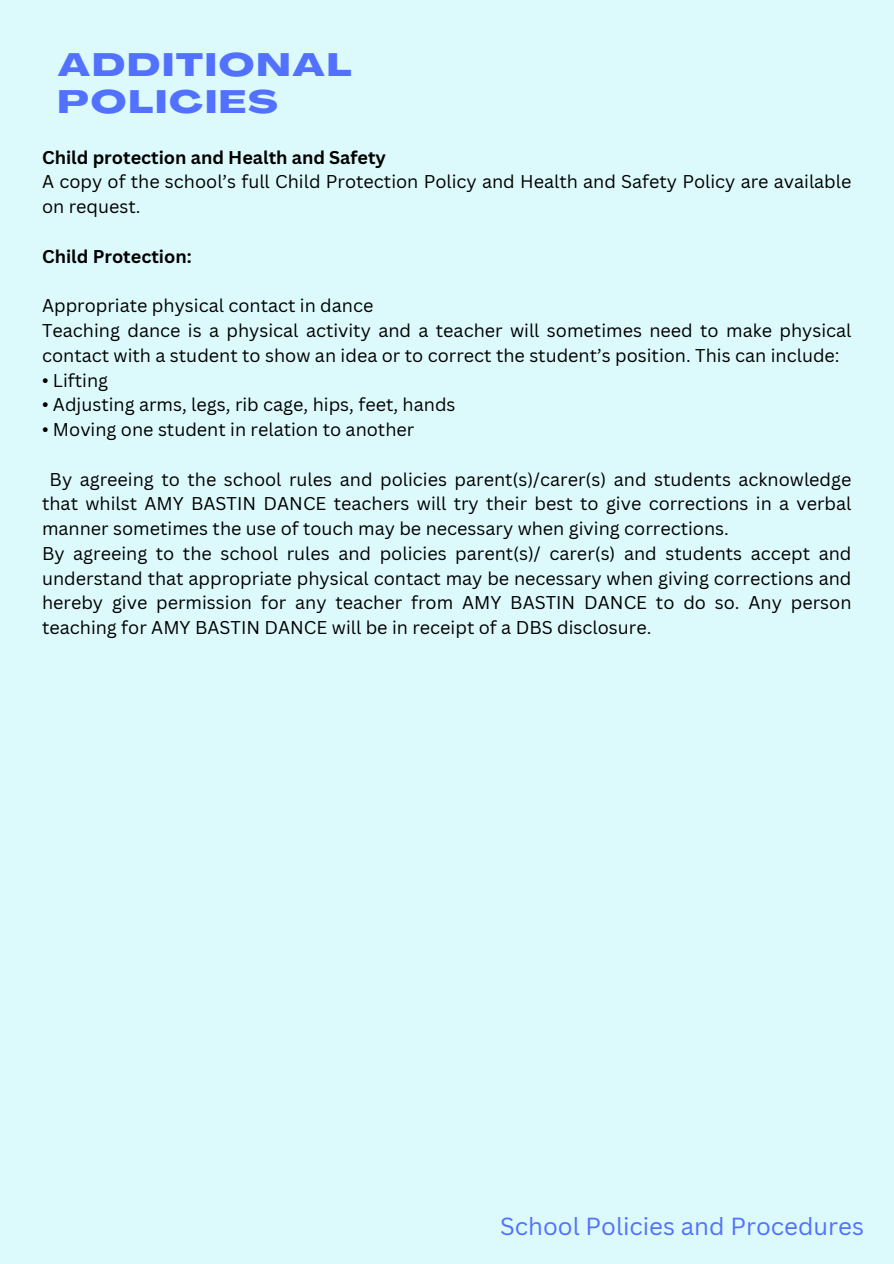
<style>
.page{position:relative;width:894px;height:1264px;background:#fff}
.page>*{position:absolute;margin:0;border:0;box-sizing:border-box;transform-origin:0 0}
.t1{font:800 31.95px/37.2px "Agrandir Grand";letter-spacing:.07em;color:#5271ff}
.t2{font:24px "Canva Sans";color:#5271ff}
.t3{font:18px/24.8px "Canva Sans";color:#000}
.t4{font:700 18px "Canva Sans";color:#000}
</style>
<div class="page">
<div style="left:0;top:0;width:893px;height:1263px;background:#dcf9fc"></div>
<h1 class="t1" style="left:58px;top:49px;width:295px">ADDITIONAL<br>POLICIES</h1>
<p class="t4" style="left:42px;top:144px;width:345px">Child protection and Health and Safety</p>
<h3 class="t3" style="left:42px;top:169px;width:810px">A copy of the school’s full Child Protection Policy and Health and Safety Policy are available on request.</h3>
<p class="t4" style="left:42px;top:243px;width:151px">Child Protection:</p>
<p class="t3" style="left:42px;top:293px;width:333px">Appropriate physical contact in dance</p>
<p class="t3" style="left:42px;top:317px;width:810px">Teaching dance is a physical activity and a teacher will sometimes need to make physical contact with a student to show an idea or to correct the student’s position. This can include:</p>
<p class="t3" style="left:42px;top:367px;width:68px">• Lifting</p>
<p class="t3" style="left:42px;top:392px;width:415px">• Adjusting arms, legs, rib cage, hips, feet, hands</p>
<p class="t3" style="left:42px;top:416px;width:373px">• Moving one student in relation to another</p>
<p class="t3" style="left:42px;top:466px;width:810px;text-align:justify;text-indent:8px">By agreeing to the school rules and policies parent(s)/carer(s) and students acknowledge that whilst AMY BASTIN DANCE teachers will try their best to give corrections in a verbal manner sometimes the use of touch may be necessary when giving corrections.</p>
<h2 class="t3" style="left:42px;top:540px;width:810px;text-align:justify">By agreeing to the school rules and policies parent(s)/ carer(s) and students accept and understand that appropriate physical contact may be necessary when giving corrections and hereby give permission for any teacher from AMY BASTIN DANCE to do so. Any person teaching for AMY BASTIN DANCE will be in receipt of a DBS disclosure.</h2>
<p class="t2" style="left:500px;top:1208px;width:365px">School Policies and Procedures</p>
</div>
